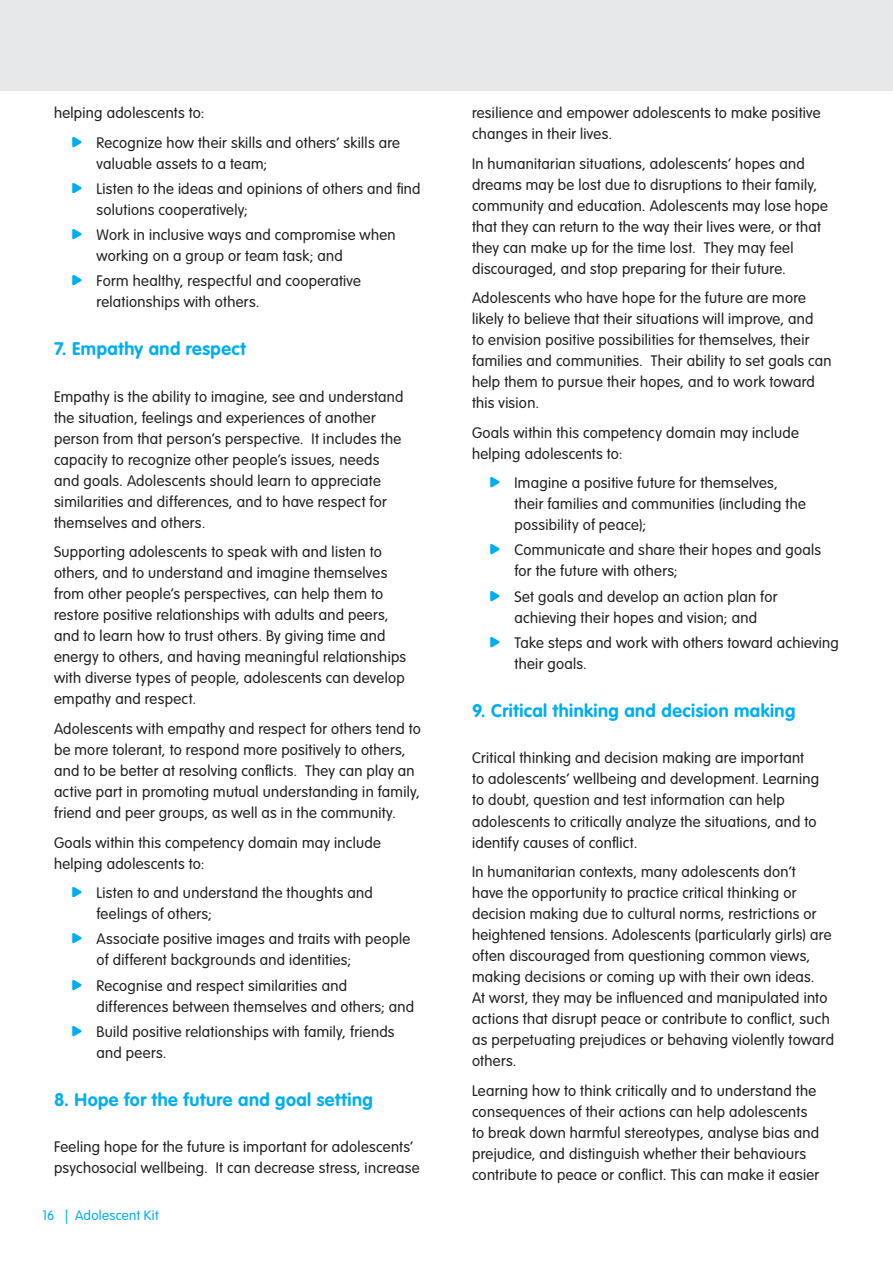
<style>
.page{position:relative;width:893px;height:1263px;background:#fff}
.page>*{position:absolute;margin:0;border:0;box-sizing:border-box;transform-origin:0 0}
.Subheading{font:700 18px "VAG Rounded Std";letter-spacing:.025em;color:#00aeef}
.Paragraph_Text{font:300 15px/21px "VAG Rounded Std";letter-spacing:.02em;color:#231f20}
.t1{font:300 13.5px "VAG Rounded Std";letter-spacing:.025em;color:#00aeef}
.s1{color:#00aeef}
</style>
<div class="page">
<div style="left:0;top:0;width:893px;height:91px;background:#e6e7e9"></div>
<p class="Paragraph_Text" style="left:54px;top:103px;width:152px">helping adolescents to:</p>
<p class="Paragraph_Text" style="left:97px;top:132px;width:305px;text-indent:-26px"><span class="s1">•</span> Recognize how their skills and others’ skills are valuable assets to a team;</p>
<p class="Paragraph_Text" style="left:97px;top:179px;width:326px;text-indent:-26px"><span class="s1">•</span> Listen to the ideas and opinions of others and find solutions cooperatively;</p>
<p class="Paragraph_Text" style="left:97px;top:225px;width:301px;text-indent:-26px"><span class="s1">•</span> Work in inclusive ways and compromise when working on a group or team task; and</p>
<p class="Paragraph_Text" style="left:97px;top:271px;width:266px;text-indent:-26px"><span class="s1">•</span> Form healthy, respectful and cooperative relationships with others.</p>
<p class="Subheading" style="left:54px;top:338px;width:193px">7. Empathy and respect</p>
<p class="Paragraph_Text" style="left:54px;top:387px;width:351px">Empathy is the ability to imagine, see and understand the situation, feelings and experiences of another person from that person’s perspective. It includes the capacity to recognize other people’s issues, needs and goals. Adolescents should learn to appreciate similarities and differences, and to have respect for themselves and others.</p>
<p class="Paragraph_Text" style="left:54px;top:542px;width:354px">Supporting adolescents to speak with and listen to others, and to understand and imagine themselves from other people’s perspectives, can help them to restore positive relationships with adults and peers, and to learn how to trust others. By giving time and energy to others, and having meaningful relationships with diverse types of people, adolescents can develop empathy and respect.</p>
<p class="Paragraph_Text" style="left:54px;top:719px;width:368px">Adolescents with empathy and respect for others tend to be more tolerant, to respond more positively to others, and to be better at resolving conflicts. They can play an active part in promoting mutual understanding in family, friend and peer groups, as well as in the community.</p>
<p class="Paragraph_Text" style="left:54px;top:832px;width:328px">Goals within this competency domain may include helping adolescents to:</p>
<p class="Paragraph_Text" style="left:97px;top:883px;width:278px;text-indent:-26px"><span class="s1">•</span> Listen to and understand the thoughts and feelings of others;</p>
<p class="Paragraph_Text" style="left:97px;top:929px;width:315px;text-indent:-26px"><span class="s1">•</span> Associate positive images and traits with people of different backgrounds and identities;</p>
<p class="Paragraph_Text" style="left:97px;top:975px;width:319px;text-indent:-26px"><span class="s1">•</span> Recognise and respect similarities and differences between themselves and others; and</p>
<p class="Paragraph_Text" style="left:97px;top:1021px;width:300px;text-indent:-26px"><span class="s1">•</span> Build positive relationships with family, friends and peers.</p>
<p class="Subheading" style="left:54px;top:1089px;width:320px">8. Hope for the future and goal setting</p>
<p class="Paragraph_Text" style="left:54px;top:1137px;width:367px">Feeling hope for the future is important for adolescents’ psychosocial wellbeing. It can decrease stress, increase</p>
<p class="t1" style="left:43px;top:1208px;width:118px">16 | Adolescent Kit</p>
<p class="Paragraph_Text" style="left:472px;top:103px;width:350px">resilience and empower adolescents to make positive changes in their lives.</p>
<p class="Paragraph_Text" style="left:472px;top:153px;width:358px">In humanitarian situations, adolescents’ hopes and dreams may be lost due to disruptions to their family, community and education. Adolescents may lose hope that they can return to the way their lives were, or that they can make up for the time lost. They may feel discouraged, and stop preparing for their future.</p>
<p class="Paragraph_Text" style="left:472px;top:288px;width:361px">Adolescents who have hope for the future are more likely to believe that their situations will improve, and<br>to envision positive possibilities for themselves, their families and communities. Their ability to set goals can help them to pursue their hopes, and to work toward this vision.</p>
<p class="Paragraph_Text" style="left:472px;top:422px;width:328px">Goals within this competency domain may include helping adolescents to:</p>
<p class="Paragraph_Text" style="left:514px;top:473px;width:293px;text-indent:-26px"><span class="s1">•</span> Imagine a positive future for themselves, their families and communities (including the possibility of peace);</p>
<p class="Paragraph_Text" style="left:514px;top:540px;width:308px;text-indent:-26px"><span class="s1">•</span> Communicate and share their hopes and goals for the future with others;</p>
<p class="Paragraph_Text" style="left:489px;top:586px;width:290px;text-align:center"><span class="s1">•</span> Set goals and develop an action plan for achieving their hopes and vision; and</p>
<p class="Paragraph_Text" style="left:514px;top:633px;width:326px;text-indent:-26px"><span class="s1">•</span> Take steps and work with others toward achieving their goals.</p>
<p class="Subheading" style="left:472px;top:700px;width:325px">9. Critical thinking and decision making</p>
<p class="Paragraph_Text" style="left:472px;top:748px;width:349px">Critical thinking and decision making are important to adolescents’ wellbeing and development. Learning to doubt, question and test information can help adolescents to critically analyze the situations, and to identify causes of conflict.</p>
<p class="Paragraph_Text" style="left:472px;top:862px;width:363px">In humanitarian contexts, many adolescents don’t<br>have the opportunity to practice critical thinking or decision making due to cultural norms, restrictions or heightened tensions. Adolescents (particularly girls) are often discouraged from questioning common views, making decisions or coming up with their own ideas.<br>At worst, they may be influenced and manipulated into actions that disrupt peace or contribute to conflict, such as perpetuating prejudices or behaving violently toward others.</p>
<p class="Paragraph_Text" style="left:472px;top:1080px;width:349px">Learning how to think critically and to understand the consequences of their actions can help adolescents to break down harmful stereotypes, analyse bias and prejudice, and distinguish whether their behaviours contribute to peace or conflict. This can make it easier</p>
</div>
